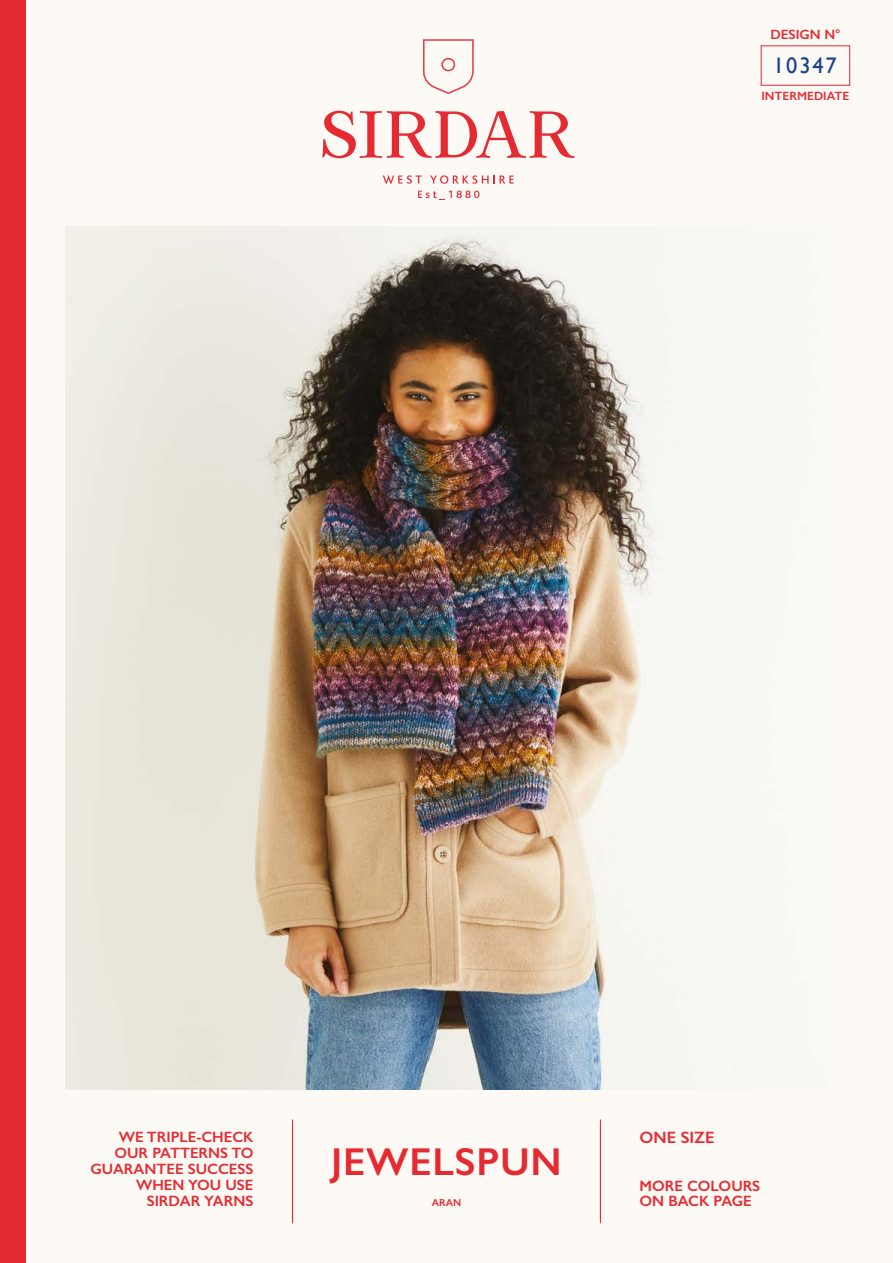
<style>
.page{position:relative;width:893px;height:1263px;background:#fdfaf5}
.page>*{position:absolute;margin:0;border:0;box-sizing:border-box;transform-origin:0 0}
.t1{font:600 39px "Gill Sans";letter-spacing:.02em;color:#e62a32}
.t2{font:22.5px "Gill Sans";letter-spacing:.08em;color:#17428f}
.t3{font:600 16.5px "Gill Sans";color:#e62a32}
.t4{font:600 15px/16.2px "Gill Sans";color:#e62a32;text-align:right}
.t5{font:600 15px/15px "Gill Sans";color:#e62a32}
.t6{font:600 13.5px "Gill Sans";color:#e62a32}
.t7{font:600 12px "Gill Sans";color:#e62a32}
.t8{font:600 10.2px "Gill Sans";color:#e62a32}
</style>
<div class="page">
<div style="left:0;top:0;width:26px;height:1263px;background:#e62a32"></div>
<hr style="left:600px;top:1123px;width:1px;height:100px;background:#e62a32">
<hr style="left:292px;top:1123px;width:1px;height:100px;background:#e62a32">
<div style="left:761px;top:45px;width:89px;height:41px;border:1px solid #e62a32"></div>
<img style="left:65px;top:227px;width:670px;height:863px">
<svg style="left:423px;top:39px;width:51px;height:55px"></svg>
<svg style="left:383px;top:175px;width:39px;height:9px"></svg>
<svg style="left:430px;top:175px;width:84px;height:9px"></svg>
<svg style="left:418px;top:191px;width:61px;height:9px"></svg>
<svg style="left:322px;top:111px;width:252px;height:47px"></svg>
<hr style="left:600px;top:1119px;width:1px;height:101px;background:#e62a32">
<hr style="left:292px;top:1119px;width:1px;height:101px;background:#e62a32">
<p class="t6" style="left:770px;top:26px;width:72px">DESIGN N°</p>
<h2 class="t2" style="left:773px;top:52px;width:65px">10347</h2>
<p class="t7" style="left:761px;top:89px;width:89px">INTERMEDIATE</p>
<p class="t4" style="left:90px;top:1129px;width:165px">WE TRIPLE-CHECK<br>OUR PATTERNS TO<br>GUARANTEE SUCCESS<br>WHEN YOU USE<br>SIRDAR YARNS</p>
<h1 class="t1" style="left:331px;top:1138px;width:232px">JEWELSPUN</h1>
<p class="t8" style="left:432px;top:1197px;width:31px">ARAN</p>
<p class="t3" style="left:639px;top:1127px;width:77px">ONE SIZE</p>
<p class="t5" style="left:639px;top:1179px;width:122px">MORE COLOURS<br>ON BACK PAGE</p>
</div>
